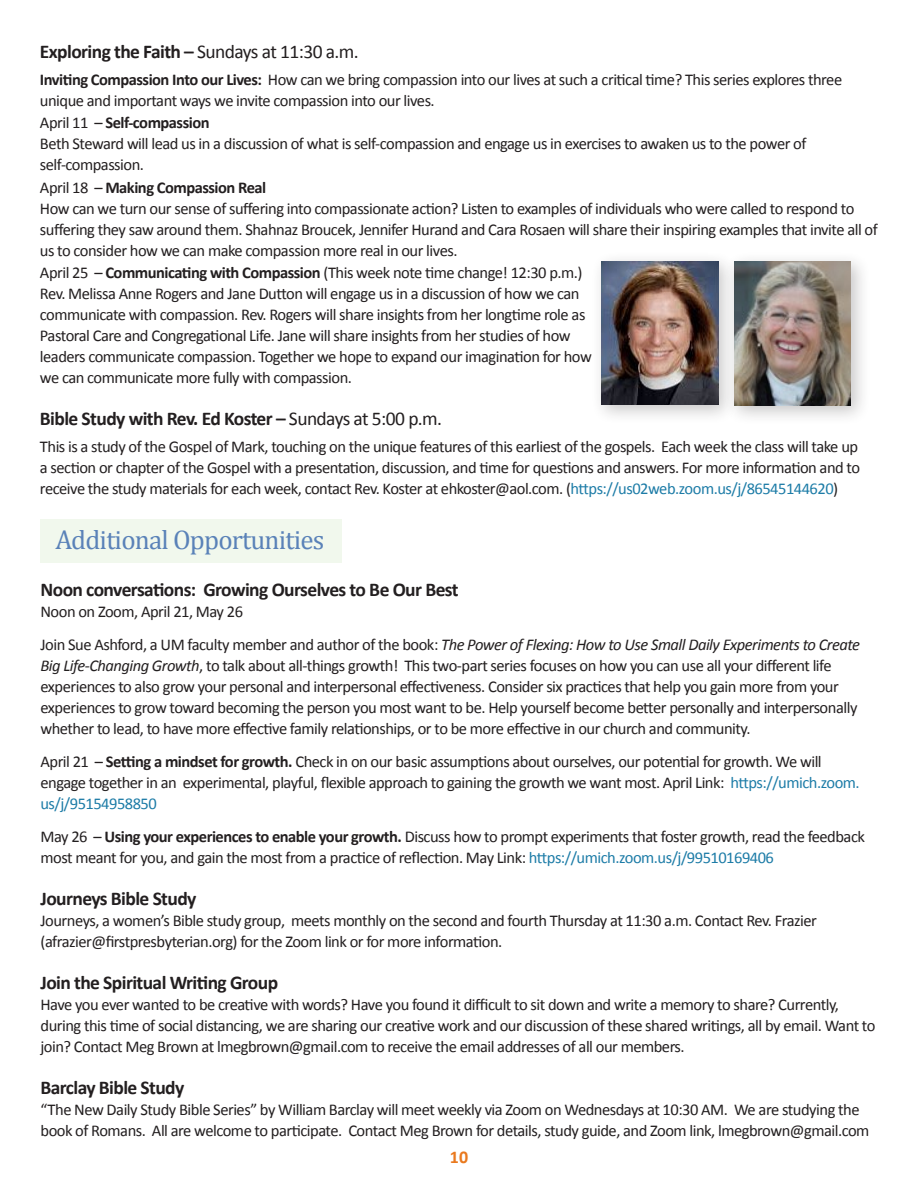
<style>
.page{position:relative;width:918px;height:1188px;background:#fff}
.page>*{position:absolute;margin:0;border:0;box-sizing:border-box;transform-origin:0 0}
.t1{font:27px "Cambria";letter-spacing:-.03em;color:#5a82b8}
.t2{font:700 19.5px "Calibri";letter-spacing:-.03em;color:#231f20}
.t3{font:700 18px "Calibri";color:#e9791e}
.t4{font:16.5px/21px "Calibri";letter-spacing:-.03em;color:#231f20}
.s1{font-weight:400}
.s2{font-weight:700}
.s3{color:#1d7ca7}
.s4{font-style:italic}
</style>
<div class="page">
<div style="left:41px;top:520px;width:301px;height:43px;background:#f1f8ed"></div>
<div style="left:591px;top:251px;width:147px;height:174px;background:#231f20;opacity:.25"></div>
<img style="left:602px;top:261px;width:116px;height:144px">
<div style="left:724px;top:251px;width:147px;height:174px;background:#231f20;opacity:.25"></div>
<img style="left:734px;top:261px;width:117px;height:144px">
<p class="t2" style="left:40px;top:39px;width:320px">Exploring the Faith – <span class="s1">Sundays at 11:30 a.m.</span></p>
<p class="t4" style="left:40px;top:69px;width:804px"><span class="s2">Inviting Compassion Into our Lives:</span> How can we bring compassion into our lives at such a critical time? This series explores three unique and important ways we invite compassion into our lives.</p>
<p class="t4" style="left:40px;top:112px;width:768px">April 11 – <span class="s2">Self-compassion<br></span>Beth Steward will lead us in a discussion of what is self-compassion and engage us in exercises to awaken us to the power of self-compassion.</p>
<p class="t4" style="left:40px;top:177px;width:839px">April 18 – <span class="s2">Making Compassion Real<br></span>How can we turn our sense of suffering into compassionate action? Listen to examples of individuals who were called to respond to suffering they saw around them. Shahnaz Broucek, Jennifer Hurand and Cara Rosaen will share their inspiring examples that invite all of us to consider how we can make compassion more real in our lives.</p>
<p class="t4" style="left:40px;top:262px;width:553px">April 25 – <span class="s2">Communicating with Compassion</span> (This week note time change! 12:30 p.m.)<br>Rev. Melissa Anne Rogers and Jane Dutton will engage us in a discussion of how we can communicate with compassion. Rev. Rogers will share insights from her longtime role as Pastoral Care and Congregational Life. Jane will share insights from her studies of how leaders communicate compassion. Together we hope to expand our imagination for how we can communicate more fully with compassion.</p>
<p class="t2" style="left:40px;top:406px;width:404px">Bible Study with Rev. Ed Koster – <span class="s1">Sundays at 5:00 p.m.</span></p>
<p class="t4" style="left:40px;top:436px;width:822px">This is a study of the Gospel of Mark, touching on the unique features of this earliest of the gospels. Each week the class will take up a section or chapter of the Gospel with a presentation, discussion, and time for questions and answers. For more information and to receive the study materials for each week, contact Rev. Koster at ehkoster@aol.com. (<span class="s3">https://us02web.zoom.us/j/86545144620</span>)</p>
<h1 class="t1" style="left:56px;top:524px;width:271px">Additional Opportunities</h1>
<p class="t2" style="left:40px;top:577px;width:420px">Noon conversations: Growing Ourselves to Be Our Best</p>
<p class="t4" style="left:40px;top:595px;width:821px;line-height:33px">Noon on Zoom, April 21, May 26<br>Join Sue Ashford, a UM faculty member and author of the book: <span class="s4">The Power of Flexing: How to Use Small Daily Experiments to Create</span></p>
<p class="t4" style="left:41px;top:655px;width:818px"><span class="s4">Big Life-Changing Growth</span>, to talk about all-things growth! This two-part series focuses on how you can use all your different life experiences to also grow your personal and interpersonal effectiveness. Consider six practices that help you gain more from your experiences to grow toward becoming the person you most want to be. Help yourself become better personally and interpersonally whether to lead, to have more effective family relationships, or to be more effective in our church and community.</p>
<p class="t4" style="left:40px;top:751px;width:821px">April 21 – <span class="s2">Setting a mindset for growth.</span> Check in on our basic assumptions about ourselves, our potential for growth. We will engage together in an experimental, playful, flexible approach to gaining the growth we want most. April Link: <span class="s3">https://umich.zoom. us/j/95154958850</span></p>
<p class="t4" style="left:40px;top:826px;width:826px">May 26 – <span class="s2">Using your experiences to enable your growth.</span> Discuss how to prompt experiments that foster growth, read the feedback most meant for you, and gain the most from a practice of reflection. May Link: <span class="s3">https://umich.zoom.us/j/99510169406</span></p>
<p class="t2" style="left:40px;top:886px;width:158px">Journeys Bible Study</p>
<p class="t4" style="left:40px;top:910px;width:778px">Journeys, a women’s Bible study group, meets monthly on the second and fourth Thursday at 11:30 a.m. Contact Rev. Frazier (afrazier@firstpresbyterian.org) for the Zoom link or for more information.</p>
<p class="t2" style="left:40px;top:970px;width:239px">Join the Spiritual Writing Group</p>
<p class="t4" style="left:40px;top:994px;width:837px">Have you ever wanted to be creative with words? Have you found it difficult to sit down and write a memory to share? Currently, during this time of social distancing, we are sharing our creative work and our discussion of these shared writings, all by email. Want to join? Contact Meg Brown at lmegbrown@gmail.com to receive the email addresses of all our members.</p>
<p class="t2" style="left:40px;top:1075px;width:145px">Barclay Bible Study</p>
<p class="t4" style="left:40px;top:1099px;width:830px">“The New Daily Study Bible Series” by William Barclay will meet weekly via Zoom on Wednesdays at 10:30 AM. We are studying the book of Romans. All are welcome to participate. Contact Meg Brown for details, study guide, and Zoom link, lmegbrown@gmail.com</p>
<p class="t3" style="left:450px;top:1145px;width:20px">10</p>
</div>
